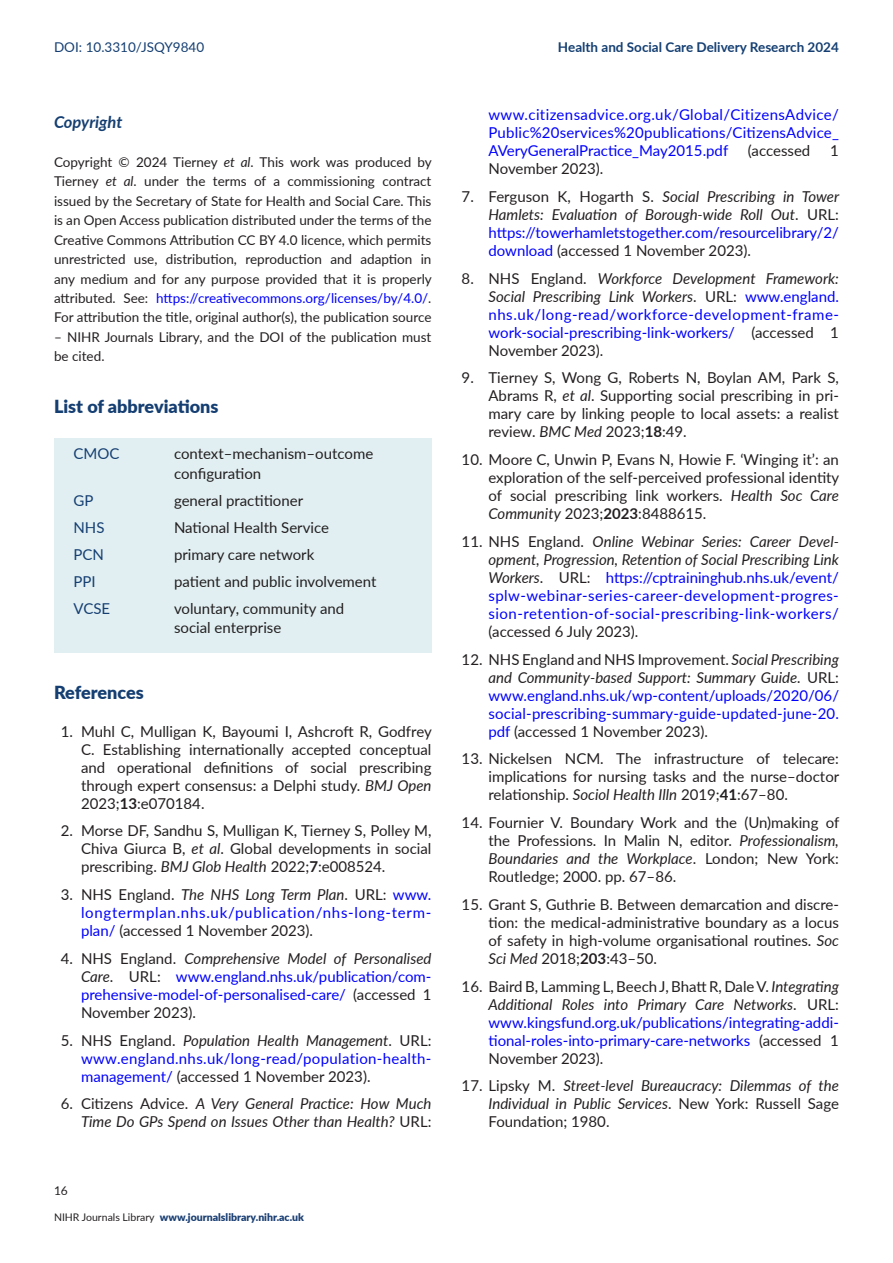
<style>
.page{position:relative;width:893px;height:1263px;background:#fff}
.page>*{position:absolute;margin:0;border:0;box-sizing:border-box;transform-origin:0 0}
.t1{font:900 18px "Lato";color:#153f72}
.t2{font:italic 700 16.5px "Lato";color:#153f72}
.t3{font:15px/18px "Lato";color:#00f;text-align:justify}
.t4{font:15px/18px "Lato";color:#231f20;text-align:justify}
.t5{font:italic 15px/18px "Lato";color:#231f20;text-align:justify}
.t6{font:15px "Lato";color:#153f72}
.t7{font:13.5px/19.5px "Lato";color:#231f20;text-align:justify}
.t8{font:700 13.5px "Lato";color:#153f72}
.t9{font:13.5px "Lato";color:#153f72}
.t10{font:12px "Lato";color:#231f20}
.t11{font:900 10.5px "Lato";color:#193e72}
.s1{font-style:italic}
.s2{color:#00f}
.s3{font-weight:700}
.s4{color:#231f20}
.s5{font-style:italic;color:#231f20}
.s6{font-style:normal}
.s7{font-weight:400;color:#231f20}
.s8{font-style:normal;color:#00f}
</style>
<div class="page">
<div style="left:54px;top:438px;width:377px;height:52px;background:#e1eff2"></div>
<div style="left:54px;top:484px;width:377px;height:33px;background:#e1eff2"></div>
<div style="left:54px;top:511px;width:377px;height:33px;background:#e1eff2"></div>
<div style="left:54px;top:538px;width:377px;height:33px;background:#e1eff2"></div>
<div style="left:54px;top:565px;width:377px;height:33px;background:#e1eff2"></div>
<div style="left:54px;top:592px;width:377px;height:60px;background:#e1eff2"></div>
<p class="t9" style="left:54px;top:37px;width:152px">DOI: 10.3310/JSQY9840</p>
<p class="t8" style="left:558px;top:37px;width:282px">Health and Social Care Delivery Research 2024</p>
<p class="t2" style="left:54px;top:109px;width:70px">Copyright</p>
<p class="t7" style="left:54px;top:151px;width:379px">Copyright © 2024 Tierney <span class="s1">et al</span>. This work was produced by Tierney <span class="s1">et al</span>. under the terms of a commissioning contract issued by the Secretary of State for Health and Social Care. This is an Open Access publication distributed under the terms of the Creative Commons Attribution CC BY 4.0 licence, which permits unrestricted use, distribution, reproduction and adaption in any medium and for any purpose provided that it is properly attributed. See: <span class="s2">https://creativecommons.org/licenses/by/4.0/</span>.<br>For attribution the title, original author(s), the publication source</p>
<p class="t7" style="left:54px;top:327px;width:379px">– NIHR Journals Library, and the DOI of the publication must be cited.</p>
<p class="t1" style="left:54px;top:392px;width:166px">List of abbreviations</p>
<p class="t6" style="left:74px;top:443px;width:47px">CMOC</p>
<p class="t4" style="left:174px;top:443px;width:201px;line-height:19.5px">context–mechanism–outcome configuration</p>
<p class="t6" style="left:74px;top:489px;width:21px">GP</p>
<p class="t4" style="left:174px;top:490px;width:131px">general practitioner</p>
<p class="t6" style="left:74px;top:516px;width:33px">NHS</p>
<p class="t4" style="left:174px;top:517px;width:157px">National Health Service</p>
<p class="t6" style="left:74px;top:543px;width:32px">PCN</p>
<p class="t4" style="left:174px;top:544px;width:142px">primary care network</p>
<p class="t6" style="left:74px;top:570px;width:24px">PPI</p>
<p class="t4" style="left:174px;top:571px;width:204px">patient and public involvement</p>
<p class="t6" style="left:74px;top:597px;width:38px">VCSE</p>
<p class="t4" style="left:174px;top:598px;width:172px;line-height:19.5px">voluntary, community and social enterprise</p>
<p class="t1" style="left:54px;top:679px;width:91px">References</p>
<p class="t4" style="left:81px;top:721px;width:352px;text-indent:-20px">1. Muhl C, Mulligan K, Bayoumi I, Ashcroft R, Godfrey C. Establishing internationally accepted conceptual and operational definitions of social prescribing through expert consensus: a Delphi study. <span class="s1">BMJ Open </span>2023;<span class="s3">13</span>:e070184.</p>
<p class="t4" style="left:81px;top:821px;width:352px;text-indent:-20px">2. Morse DF, Sandhu S, Mulligan K, Tierney S, Polley M, Chiva Giurca B, <span class="s1">et al</span>. Global developments in social prescribing. <span class="s1">BMJ Glob Health</span> 2022;<span class="s3">7</span>:e008524.</p>
<p class="t3" style="left:81px;top:885px;width:352px;text-indent:-20px"><span class="s4">3. NHS England.</span> <span class="s5">The NHS Long Term Plan</span><span class="s4">. URL:</span> www. longtermplan.nhs.uk/publication/nhs-long-term&shy;plan/ <span class="s4">(accessed 1 November 2023).</span></p>
<p class="t3" style="left:81px;top:949px;width:352px;text-indent:-20px"><span class="s4">4. NHS England.</span> <span class="s5">Comprehensive Model of Personalised Care</span><span class="s4">. URL:</span> www.england.nhs.uk/publication/com&shy;prehensive-model-of-personalised-care/ <span class="s4">(accessed 1<br>November 2023).</span></p>
<p class="t3" style="left:81px;top:1030px;width:352px;text-indent:-20px"><span class="s4">5. NHS England.</span> <span class="s5">Population Health Management</span><span class="s4">. URL: </span>www.england.nhs.uk/long-read/population-health&shy;management/ <span class="s4">(accessed 1 November 2023).</span></p>
<p class="t5" style="left:61px;top:1094px;width:372px;text-align:right"><span class="s6">6. Citizens Advice.</span> A Very General Practice: How Much<br>Time Do GPs Spend on Issues Other than Health? <span class="s6">URL:</span></p>
<p class="t10" style="left:54px;top:1182px;width:15px">16</p>
<p class="t11" style="left:54px;top:1209px;width:252px"><span class="s7">NIHR Journals Library</span> www.journalslibrary.nihr.ac.uk</p>
<p class="t3" style="left:488px;top:105px;width:352px">www.citizensadvice.org.uk/Global/CitizensAdvice/ Public%20services%20publications/CitizensAdvice_ AVeryGeneralPractice_May2015.pdf</p>
<p class="t4" style="left:748px;top:141px;width:64px">(accessed</p>
<p class="t4" style="left:830px;top:141px;width:10px">1</p>
<p class="t4" style="left:488px;top:159px;width:116px">November 2023).</p>
<p class="t5" style="left:488px;top:187px;width:352px;text-indent:-27px"><span class="s6">7. Ferguson K, Hogarth S.</span> Social Prescribing in Tower Hamlets: Evaluation of Borough-wide Roll Out<span class="s6">. URL: </span><span class="s8">https://towerhamletstogether.com/resourcelibrary/2/ download</span> <span class="s6">(accessed 1 November 2023).</span></p>
<p class="t3" style="left:488px;top:268px;width:352px;text-indent:-27px"><span class="s4">8. NHS England.</span> <span class="s5">Workforce Development Framework:<br>Social Prescribing Link Workers</span><span class="s4">. URL:</span> www.england. nhs.uk/long-read/workforce-development-frame&shy;work-social-prescribing-link-workers/ <span class="s4">(accessed 1<br>November 2023).</span></p>
<p class="t4" style="left:488px;top:368px;width:352px;text-indent:-27px">9. Tierney S, Wong G, Roberts N, Boylan AM, Park S, Abrams R, <span class="s1">et al</span>. Supporting social prescribing in pri&shy;mary care by linking people to local assets: a realist review. <span class="s1">BMC Med</span> 2023;<span class="s3">18</span>:49.</p>
<p class="t4" style="left:488px;top:450px;width:352px;text-indent:-27px">10. Moore C, Unwin P, Evans N, Howie F. ‘Winging it’: an exploration of the self-perceived professional identity of social prescribing link workers. <span class="s1">Health Soc Care Community</span> 2023;<span class="s3">2023</span>:8488615.</p>
<p class="t3" style="left:488px;top:532px;width:352px;text-indent:-27px"><span class="s4">11. NHS England.</span> <span class="s5">Online Webinar Series: Career Devel&shy;opment, Progression, Retention of Social Prescribing Link Workers</span><span class="s4">. URL:</span> https://cptraininghub.nhs.uk/event/ splw-webinar-series-career-development-progres&shy;sion-retention-of-social-prescribing-link-workers/</p>
<p class="t4" style="left:488px;top:622px;width:151px">(accessed 6 July 2023).</p>
<p class="t3" style="left:488px;top:649px;width:352px;text-indent:-27px"><span class="s4">12. NHS England and NHS Improvement.</span> <span class="s5">Social Prescribing and Community-based Support: Summary Guide.</span> <span class="s4">URL: </span>www.england.nhs.uk/wp-content/uploads/2020/06/ social-prescribing-summary-guide-updated-june-20. pdf <span class="s4">(accessed 1 November 2023).</span></p>
<p class="t4" style="left:488px;top:749px;width:352px;text-indent:-27px">13. Nickelsen NCM. The infrastructure of telecare: implications for nursing tasks and the nurse–doctor relationship. <span class="s1">Sociol Health Illn</span> 2019;<span class="s3">41</span>:67–80.</p>
<p class="t4" style="left:488px;top:813px;width:352px;text-indent:-27px">14. Fournier V. Boundary Work and the (Un)making of the Professions. In Malin N, editor. <span class="s1">Professionalism, Boundaries and the Workplace</span>. London; New York:<br>Routledge; 2000. pp. 67–86.</p>
<p class="t4" style="left:488px;top:895px;width:352px;text-indent:-27px">15. Grant S, Guthrie B. Between demarcation and discre&shy;tion: the medical-administrative boundary as a locus of safety in high-volume organisational routines. <span class="s1">Soc Sci Med</span> 2018;<span class="s3">203</span>:43–50.</p>
<p class="t3" style="left:488px;top:976px;width:352px;text-indent:-27px"><span class="s4">16. Baird B, Lamming L, Beech J, Bhatt R, Dale V.</span> <span class="s5">Integrating Additional Roles into Primary Care Networks</span><span class="s4">. URL: </span>www.kingsfund.org.uk/publications/integrating-addi&shy;tional-roles-into-primary-care-networks <span class="s4">(accessed 1<br>November 2023).</span></p>
<p class="t5" style="left:488px;top:1076px;width:352px;text-indent:-27px"><span class="s6">17. Lipsky M.</span> Street-level Bureaucracy: Dilemmas of the Individual in Public Services<span class="s6">. New York: Russell Sage Foundation; 1980.</span></p>
</div>
